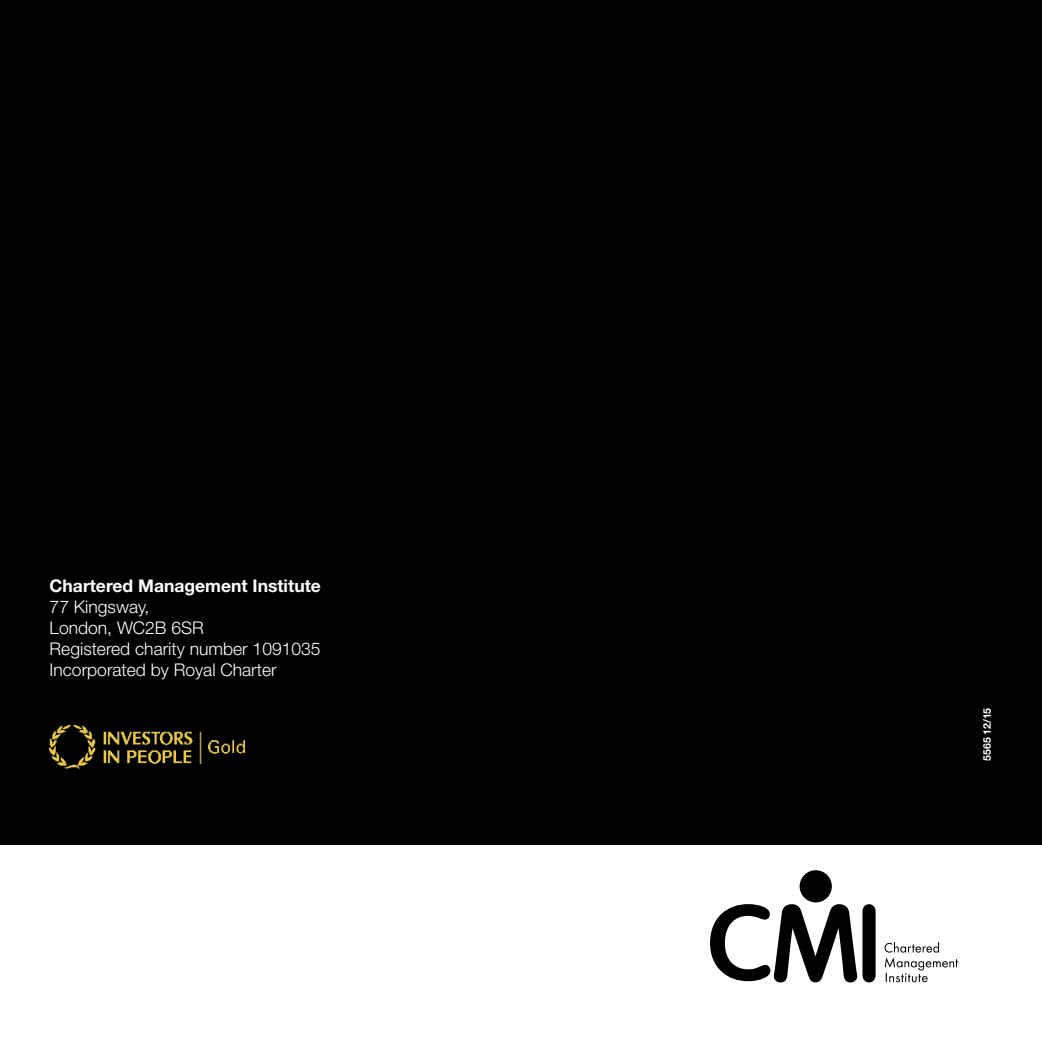
<style>
.page{position:relative;width:1042px;height:1042px;background:#fff}
.page>*{position:absolute;margin:0;border:0;box-sizing:border-box;transform-origin:0 0}
.t1{font:300 17.5px/21px "Helvetica Neue";color:#fff}
.t2{font:700 17.5px "Helvetica Neue";color:#fff}
.t3{font:700 10.5px "Helvetica Neue";color:#fff}
</style>
<div class="page">
<div style="left:0;top:0;width:1042px;height:844px;background:#000"></div>
<svg style="left:710px;top:904px;width:165px;height:78px"></svg>
<div style="left:799px;top:870px;width:33px;height:32px;background:#000;border-radius:50%"></div>
<svg style="left:884px;top:942px;width:55px;height:10px"></svg>
<svg style="left:885px;top:958px;width:73px;height:24px"></svg>
<img style="left:50px;top:726px;width:195px;height:43px">
<p class="t2" style="left:50px;top:575px;width:273px">Chartered Management Institute</p>
<p class="t1" style="left:50px;top:596px;width:273px">77 Kingsway,<br>London, WC2B 6SR<br>Registered charity number 1091035<br>Incorporated by Royal Charter</p>
<p class="t3" style="left:980px;top:761px;width:54px;rotate:-90deg">5565 12/15</p>
</div>
